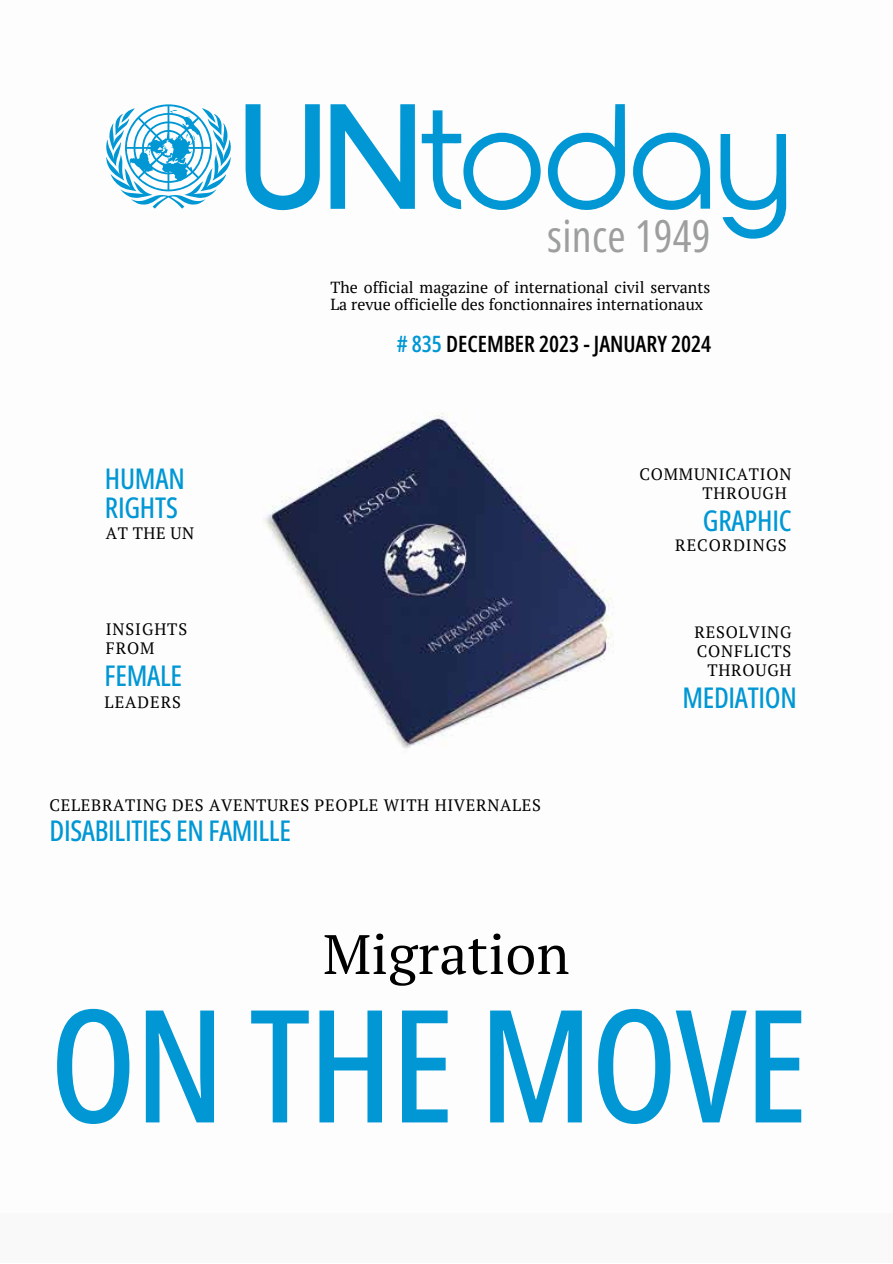
<style>
.page{position:relative;width:893px;height:1264px;background:#fff}
.page>*{position:absolute;margin:0;border:0;box-sizing:border-box;transform-origin:0 0}
.t1{font:500 156.6px "Open Sans Condensed";letter-spacing:-.015em;color:#0097d4}
.t2{font:55.5px "PT Serif";letter-spacing:.005em;color:#000}
.t3{font:44.1px "Open Sans Condensed";letter-spacing:.005em;color:#9d9e9e}
.t4{font:500 28.5px/29.2px "Open Sans Condensed";letter-spacing:-.01em;color:#0097d4}
.t5{font:600 22.5px "Open Sans Condensed";color:#000}
.t6{font:16.5px/19px "PT Serif";letter-spacing:.045em;color:#000;text-align:right}
.t7{font:16.05px/16.8px "PT Serif";color:#000}
.s1{color:#0097d4}
</style>
<div class="page">
<div style="left:0;top:0;width:892px;height:1262px;background:#f9f9f9"></div>
<img style="left:266px;top:152px;width:521px;height:596px">
<svg style="left:330px;top:104px;width:85px;height:105px"></svg>
<svg style="left:245px;top:104px;width:75px;height:108px"></svg>
<svg style="left:720px;top:134px;width:66px;height:106px"></svg>
<svg style="left:421px;top:104px;width:289px;height:109px"></svg>
<svg style="left:106px;top:104px;width:125px;height:105px"></svg>
<p class="t3" style="left:547px;top:205px;width:165px">since 1949</p>
<p class="t7" style="left:330px;top:279px;width:381px">The official magazine of international civil servants<br>La revue officielle des fonctionnaires internationaux</p>
<p class="t4" style="left:105px;top:463px;width:81px">HUMAN<br>RIGHTS</p>
<p class="t6" style="left:106px;top:523px;width:90px">AT THE UN</p>
<p class="t6" style="left:106px;top:619px;width:83px;text-align:left">INSIGHTS<br>FROM</p>
<p class="t4" style="left:105px;top:660px;width:79px">FEMALE</p>
<p class="t6" style="left:105px;top:692px;width:78px">LEADERS</p>
<p class="t5" style="left:397px;top:327px;width:316px"><span class="s1"># 835</span> DECEMBER 2023 - JANUARY 2024</p>
<p class="t6" style="left:639px;top:464px;width:154px">COMMUNICATION<br>THROUGH</p>
<p class="t4" style="left:702px;top:505px;width:90px">GRAPHIC</p>
<p class="t6" style="left:675px;top:535px;width:113px">RECORDINGS</p>
<p class="t6" style="left:694px;top:622px;width:98px">RESOLVING<br>CONFLICTS<br>THROUGH</p>
<p class="t4" style="left:682px;top:682px;width:116px">MEDIATION</p>
<p class="t6" style="left:49px;top:795px;width:493px">CELEBRATING DES AVENTURES PEOPLE WITH HIVERNALES</p>
<p class="t4" style="left:49px;top:815px;width:243px">DISABILITIES EN FAMILLE</p>
<p class="t2" style="left:323px;top:916px;width:248px">Migration</p>
<p class="t1" style="left:49px;top:955px;width:760px">ON THE MOVE</p>
</div>
